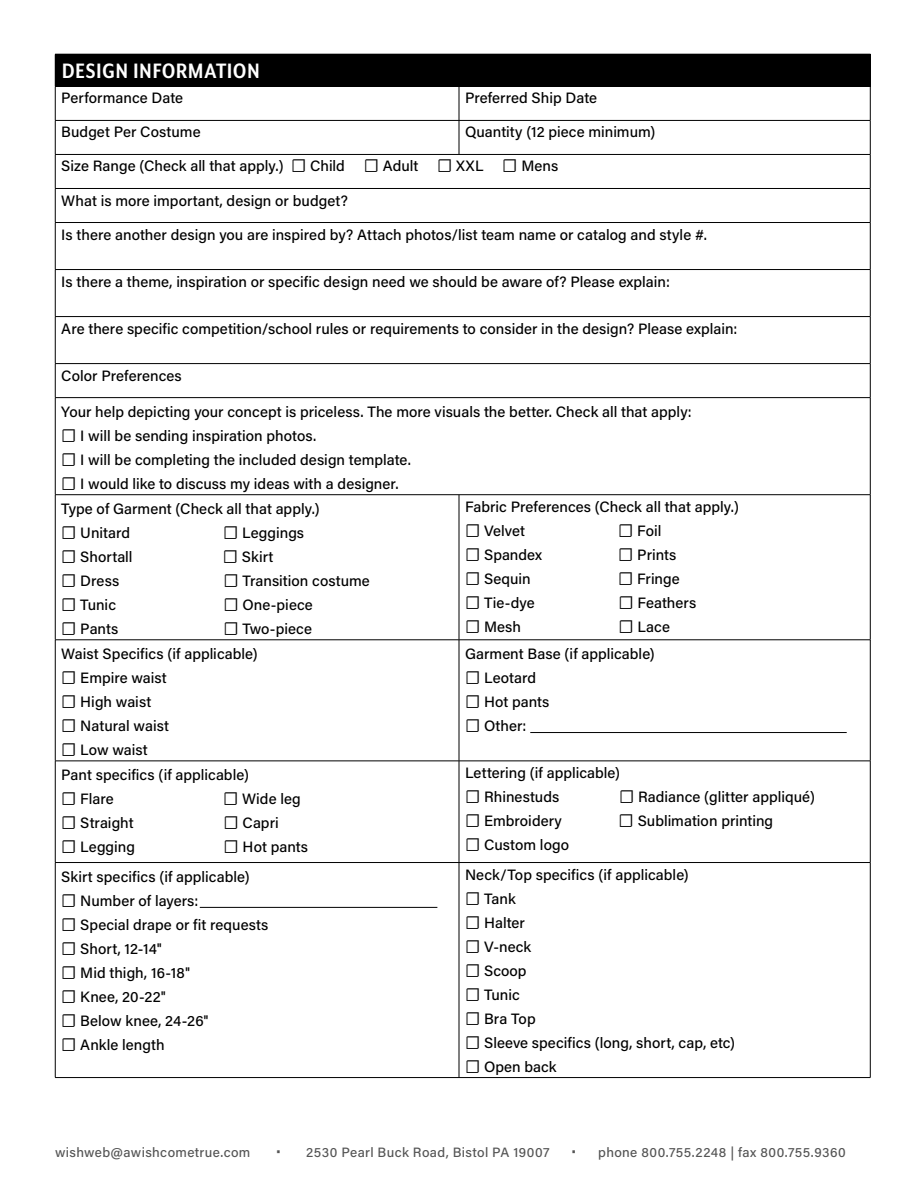
<style>
.page{position:relative;width:918px;height:1188px;background:#fff}
.page>*{position:absolute;margin:0;border:0;box-sizing:border-box;transform-origin:0 0}
.t1{font:700 24px "Mr Eaves XL Mod Nar OT";letter-spacing:.04em;color:#fff}
.t2{font:500 15px/24px "Acumin Pro";letter-spacing:.005em;color:#000}
.t3{font:500 13.5px "Acumin Pro";letter-spacing:.03em;color:#555}
.s1{font-family:"Acumin Pro Cond";font-weight:600}
.s2{font-family:"Acumin Pro Wide";font-weight:700}
</style>
<div class="page">
<div style="left:55px;top:54px;width:815px;height:32px;background:#000"></div>
<hr style="left:870px;top:54px;width:1px;height:32px;background:#000">
<hr style="left:870px;top:863px;width:1px;height:214px;background:#000">
<hr style="left:459px;top:1077px;width:411px;height:1px;background:#000">
<hr style="left:55px;top:86px;width:404px;height:1px;background:#000">
<hr style="left:55px;top:87px;width:1px;height:33px;background:#000">
<hr style="left:55px;top:120px;width:404px;height:1px;background:#000">
<hr style="left:55px;top:121px;width:1px;height:33px;background:#000">
<hr style="left:55px;top:155px;width:1px;height:33px;background:#000">
<hr style="left:55px;top:189px;width:1px;height:33px;background:#000">
<hr style="left:55px;top:223px;width:1px;height:46px;background:#000">
<hr style="left:55px;top:270px;width:1px;height:46px;background:#000">
<hr style="left:55px;top:317px;width:1px;height:46px;background:#000">
<hr style="left:55px;top:364px;width:1px;height:33px;background:#000">
<hr style="left:55px;top:398px;width:1px;height:97px;background:#000">
<hr style="left:459px;top:86px;width:411px;height:1px;background:#000">
<hr style="left:459px;top:87px;width:1px;height:33px;background:#000">
<hr style="left:870px;top:87px;width:1px;height:33px;background:#000">
<hr style="left:459px;top:120px;width:411px;height:1px;background:#000">
<hr style="left:459px;top:121px;width:1px;height:33px;background:#000">
<hr style="left:870px;top:121px;width:1px;height:33px;background:#000">
<hr style="left:870px;top:155px;width:1px;height:33px;background:#000">
<hr style="left:870px;top:189px;width:1px;height:33px;background:#000">
<hr style="left:870px;top:223px;width:1px;height:46px;background:#000">
<hr style="left:870px;top:270px;width:1px;height:46px;background:#000">
<hr style="left:870px;top:317px;width:1px;height:46px;background:#000">
<hr style="left:870px;top:364px;width:1px;height:33px;background:#000">
<hr style="left:870px;top:398px;width:1px;height:97px;background:#000">
<hr style="left:55px;top:154px;width:404px;height:1px;background:#000">
<hr style="left:459px;top:154px;width:411px;height:1px;background:#000">
<hr style="left:55px;top:188px;width:404px;height:1px;background:#000">
<hr style="left:459px;top:188px;width:411px;height:1px;background:#000">
<hr style="left:55px;top:222px;width:404px;height:1px;background:#000">
<hr style="left:459px;top:222px;width:411px;height:1px;background:#000">
<hr style="left:55px;top:269px;width:404px;height:1px;background:#000">
<hr style="left:459px;top:269px;width:411px;height:1px;background:#000">
<hr style="left:55px;top:316px;width:404px;height:1px;background:#000">
<hr style="left:459px;top:316px;width:411px;height:1px;background:#000">
<hr style="left:55px;top:363px;width:404px;height:1px;background:#000">
<hr style="left:459px;top:363px;width:411px;height:1px;background:#000">
<hr style="left:55px;top:397px;width:404px;height:1px;background:#000">
<hr style="left:459px;top:397px;width:411px;height:1px;background:#000">
<hr style="left:55px;top:494px;width:404px;height:1px;background:#000">
<hr style="left:55px;top:495px;width:1px;height:145px;background:#000">
<hr style="left:55px;top:640px;width:404px;height:1px;background:#000">
<hr style="left:55px;top:640px;width:1px;height:121px;background:#000">
<hr style="left:55px;top:761px;width:404px;height:1px;background:#000">
<hr style="left:55px;top:761px;width:1px;height:101px;background:#000">
<hr style="left:55px;top:862px;width:404px;height:1px;background:#000">
<hr style="left:55px;top:863px;width:1px;height:214px;background:#000">
<hr style="left:459px;top:863px;width:1px;height:214px;background:#000">
<hr style="left:55px;top:1077px;width:404px;height:1px;background:#000">
<hr style="left:459px;top:494px;width:411px;height:1px;background:#000">
<hr style="left:459px;top:495px;width:1px;height:145px;background:#000">
<hr style="left:870px;top:495px;width:1px;height:145px;background:#000">
<hr style="left:459px;top:640px;width:411px;height:1px;background:#000">
<hr style="left:459px;top:640px;width:1px;height:121px;background:#000">
<hr style="left:870px;top:640px;width:1px;height:121px;background:#000">
<hr style="left:459px;top:761px;width:411px;height:1px;background:#000">
<hr style="left:459px;top:761px;width:1px;height:101px;background:#000">
<hr style="left:870px;top:761px;width:1px;height:101px;background:#000">
<hr style="left:459px;top:862px;width:411px;height:1px;background:#000">
<hr style="left:530px;top:732px;width:317px;height:1px;background:#000">
<hr style="left:200px;top:907px;width:237px;height:1px;background:#000">
<h1 class="t1" style="left:62px;top:59px;width:199px">DESIGN INFORMATION</h1>
<p class="t2" style="left:61px;top:86px;width:123px">Performance Date</p>
<p class="t2" style="left:465px;top:86px;width:134px">Preferred Ship Date</p>
<p class="t2" style="left:61px;top:120px;width:141px">Budget Per Costume</p>
<p class="t2" style="left:465px;top:120px;width:192px">Quantity (12 piece minimum)</p>
<p class="t2" style="left:61px;top:154px;width:285px">Size Range (Check all that apply.) ☐ Child</p>
<p class="t2" style="left:364px;top:154px;width:56px">☐ Adult</p>
<p class="t2" style="left:437px;top:154px;width:48px">☐ XXL</p>
<p class="t2" style="left:502px;top:154px;width:57px">☐ Mens</p>
<p class="t2" style="left:61px;top:188px;width:288px">What is more important, design or budget?</p>
<p class="t2" style="left:61px;top:222px;width:647px">Is there another design you are inspired by? Attach photos/list team name or catalog and style #.</p>
<p class="t2" style="left:61px;top:269px;width:610px">Is there a theme, inspiration or specific design need we should be aware of? Please explain:</p>
<p class="t2" style="left:61px;top:316px;width:678px">Are there specific competition/school rules or requirements to consider in the design? Please explain:</p>
<p class="t2" style="left:61px;top:363px;width:122px">Color Preferences</p>
<p class="t2" style="left:61px;top:399px;width:632px">Your help depicting your concept is priceless. The more visuals the better. Check all that apply: ☐ I will be sending inspiration photos.<br>☐ I will be completing the included design template.<br>☐ I would like to discuss my ideas with a designer.<br>Type of Garment (Check all that apply.)<br>☐ Unitard</p>
<p class="t2" style="left:465px;top:494px;width:275px">Fabric Preferences (Check all that apply.) ☐ Velvet</p>
<p class="t2" style="left:618px;top:518px;width:45px">☐ Foil</p>
<p class="t2" style="left:223px;top:520px;width:83px">☐ Leggings</p>
<p class="t2" style="left:61px;top:544px;width:73px">☐ Shortall</p>
<p class="t2" style="left:223px;top:544px;width:52px">☐ Skirt</p>
<p class="t2" style="left:61px;top:568px;width:60px">☐ Dress</p>
<p class="t2" style="left:224px;top:568px;width:148px">☐ Transition costume</p>
<p class="t2" style="left:61px;top:592px;width:56px">☐ Tunic</p>
<p class="t2" style="left:223px;top:592px;width:91px">☐ One-piece</p>
<p class="t2" style="left:61px;top:616px;width:59px">☐ Pants</p>
<p class="t2" style="left:223px;top:616px;width:90px">☐ Two-piece</p>
<p class="t2" style="left:465px;top:542px;width:79px">☐ Spandex</p>
<p class="t2" style="left:618px;top:542px;width:60px">☐ Prints</p>
<p class="t2" style="left:465px;top:566px;width:67px">☐ Sequin</p>
<p class="t2" style="left:618px;top:566px;width:63px">☐ Fringe</p>
<p class="t2" style="left:465px;top:590px;width:71px">☐ Tie-dye</p>
<p class="t2" style="left:618px;top:590px;width:79px">☐ Feathers</p>
<p class="t2" style="left:465px;top:614px;width:58px">☐ Mesh</p>
<p class="t2" style="left:618px;top:614px;width:53px">☐ Lace</p>
<p class="t2" style="left:61px;top:641px;width:198px">Waist Specifics (if applicable) ☐ Empire waist<br>☐ High waist<br>☐ Natural waist<br>☐ Low waist</p>
<p class="t2" style="left:465px;top:641px;width:191px">Garment Base (if applicable) ☐ Leotard<br>☐ Hot pants<br>☐ Other:</p>
<p class="t2" style="left:61px;top:762px;width:189px">Pant specifics (if applicable) ☐ Flare</p>
<p class="t2" style="left:465px;top:760px;width:157px">Lettering (if applicable) ☐ Rhinestuds</p>
<p class="t2" style="left:619px;top:784px;width:198px">☐ Radiance (glitter appliqué)</p>
<p class="t2" style="left:223px;top:786px;width:79px">☐ Wide leg</p>
<p class="t2" style="left:61px;top:810px;width:74px">☐ Straight</p>
<p class="t2" style="left:223px;top:810px;width:57px">☐ Capri</p>
<p class="t2" style="left:61px;top:834px;width:75px">☐ Legging</p>
<p class="t2" style="left:224px;top:834px;width:86px">☐ Hot pants</p>
<p class="t2" style="left:465px;top:808px;width:98px">☐ Embroidery</p>
<p class="t2" style="left:619px;top:808px;width:156px">☐ Sublimation printing</p>
<p class="t2" style="left:465px;top:832px;width:106px">☐ Custom logo</p>
<p class="t2" style="left:61px;top:864px;width:209px">Skirt specifics (if applicable) ☐ Number of layers:<br>☐ Special drape or fit requests ☐ Short, 12-14<span class="s1">"<br></span>☐ Mid thigh, 16-18<span class="s1">"<br></span>☐ Knee, 20-22<span class="s1">"<br></span>☐ Below knee, 24-26<span class="s1">"<br></span>☐ Ankle length</p>
<p class="t2" style="left:465px;top:862px;width:272px">Neck/Top specifics (if applicable)<br>☐ Tank<br>☐ Halter<br>☐ V-neck<br>☐ Scoop<br>☐ Tunic<br>☐ Bra Top<br>☐ Sleeve specifics (long, short, cap, etc) ☐ Open back</p>
<p class="t3" style="left:55px;top:1143px;width:197px">wishweb@awishcometrue.com</p>
<p class="t3" style="left:276px;top:1143px;width:275px"><span class="s2">·</span> 2530 Pearl Buck Road, Bistol PA 19007</p>
<p class="t3" style="left:572px;top:1143px;width:275px"><span class="s2">·</span> phone 800.755.2248 | fax 800.755.9360</p>
</div>
